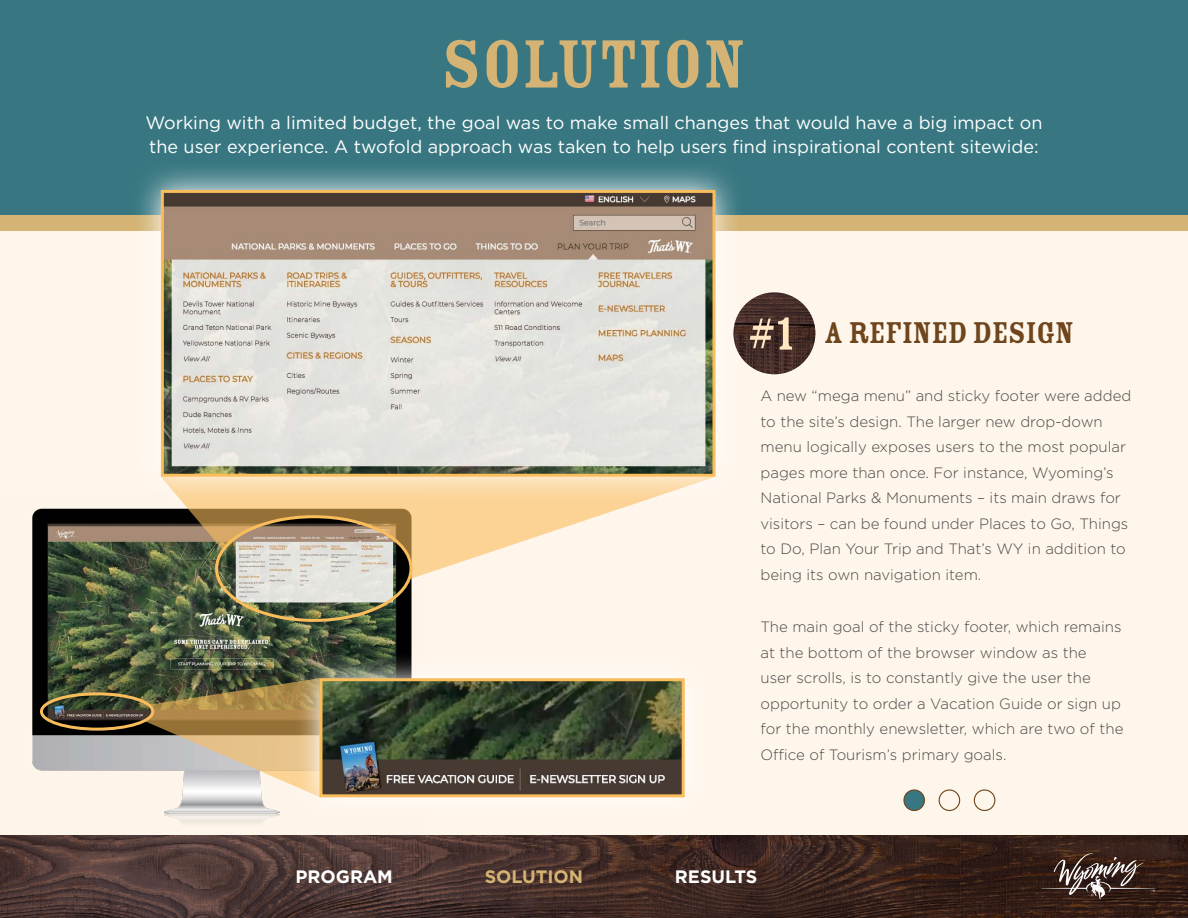
<style>
.page{position:relative;width:1188px;height:918px;background:#fff}
.page>*{position:absolute;margin:0;border:0;box-sizing:border-box;transform-origin:0 0}
.t1{font:75px "Rosewood Std Fill";letter-spacing:-.02em;color:#d4b374}
.t2{font:51px "Rosewood Std Fill";color:#ffe7c4}
.t3{font:33px "Rosewood Std Fill";letter-spacing:-.02em;color:#6e451c}
.t4{font:18px/24px "Gotham";color:#fff}
.t5{font:700 18px "Gotham";color:#fff}
.t6{font:700 18px "Gotham";color:#d4b374}
.t7{font:300 15px/25.5px "Gotham";color:#4a4747}
</style>
<div class="page">
<div style="left:0;top:231px;width:1188px;height:647px;background:#fff6ea"></div>
<svg style="left:0;top:836px;width:1188px;height:82px;background:#452e29"></svg>
<div style="left:0;top:0;width:1188px;height:223px;background:#387781"></div>
<div style="left:0;top:215px;width:1188px;height:16px;background:#d4b374"></div>
<svg style="left:1041px;top:853px;width:115px;height:46px;background:#53413a"></svg>
<img style="left:0;top:508px;width:430px;height:337px">
<div style="left:40px;top:692px;width:114px;height:39px;border:3px solid #fabd5c;border-radius:50%"></div>
<svg style="left:145px;top:678px;width:149px;height:119px;background:#b4a280"></svg>
<svg style="left:294px;top:653px;width:391px;height:169px"></svg>
<img style="left:324px;top:682px;width:357px;height:111px">
<div style="left:320px;top:678px;width:365px;height:119px;border:3px solid #fabd5c"></div>
<svg style="left:161px;top:505px;width:470px;height:74px"></svg>
<svg style="left:140px;top:169px;width:604px;height:336px"></svg>
<img style="left:165px;top:194px;width:547px;height:279px">
<div style="left:161px;top:190px;width:555px;height:287px;border:3px solid #fabd5c"></div>
<svg style="left:733px;top:292px;width:82px;height:82px;background:#452e29"></svg>
<div style="left:904px;top:790px;width:20px;height:20px;background:#387781;border-radius:50%"></div>
<div style="left:903px;top:789px;width:22px;height:22px;border:1px solid #6e451c;border-radius:50%"></div>
<div style="left:974px;top:789px;width:21px;height:22px;border:1px solid #6e451c;border-radius:50%"></div>
<div style="left:939px;top:789px;width:21px;height:22px;border:1px solid #6e451c;border-radius:50%"></div>
<h1 class="t1" style="left:441px;top:23px;width:307px">SOLUTION</h1>
<p class="t4" style="left:145px;top:110px;width:899px">Working with a limited budget, the goal was to make small changes that would have a big impact on the user experience. A twofold approach was taken to help users find inspirational content sitewide:</p>
<h2 class="t2" style="left:748px;top:306px;width:49px">#1</h2>
<h3 class="t3" style="left:824px;top:314px;width:252px">A REFINED DESIGN</h3>
<p class="t7" style="left:760px;top:383px;width:372px">A new “mega menu” and sticky footer were added to the site’s design. The larger new drop-down menu logically exposes users to the most popular pages more than once. For instance, Wyoming’s National Parks &amp; Monuments – its main draws for visitors – can be found under Places to Go, Things to Do, Plan Your Trip and That’s WY in addition to being its own navigation item.</p>
<p class="t7" style="left:760px;top:614px;width:364px">The main goal of the sticky footer, which remains at the bottom of the browser window as the<br>user scrolls, is to constantly give the user the opportunity to order a Vacation Guide or sign up for the monthly enewsletter, which are two of the Office of Tourism’s primary goals.</p>
<p class="t5" style="left:296px;top:865px;width:99px">PROGRAM</p>
<p class="t6" style="left:485px;top:865px;width:100px">SOLUTION</p>
<p class="t5" style="left:675px;top:865px;width:84px">RESULTS</p>
</div>
